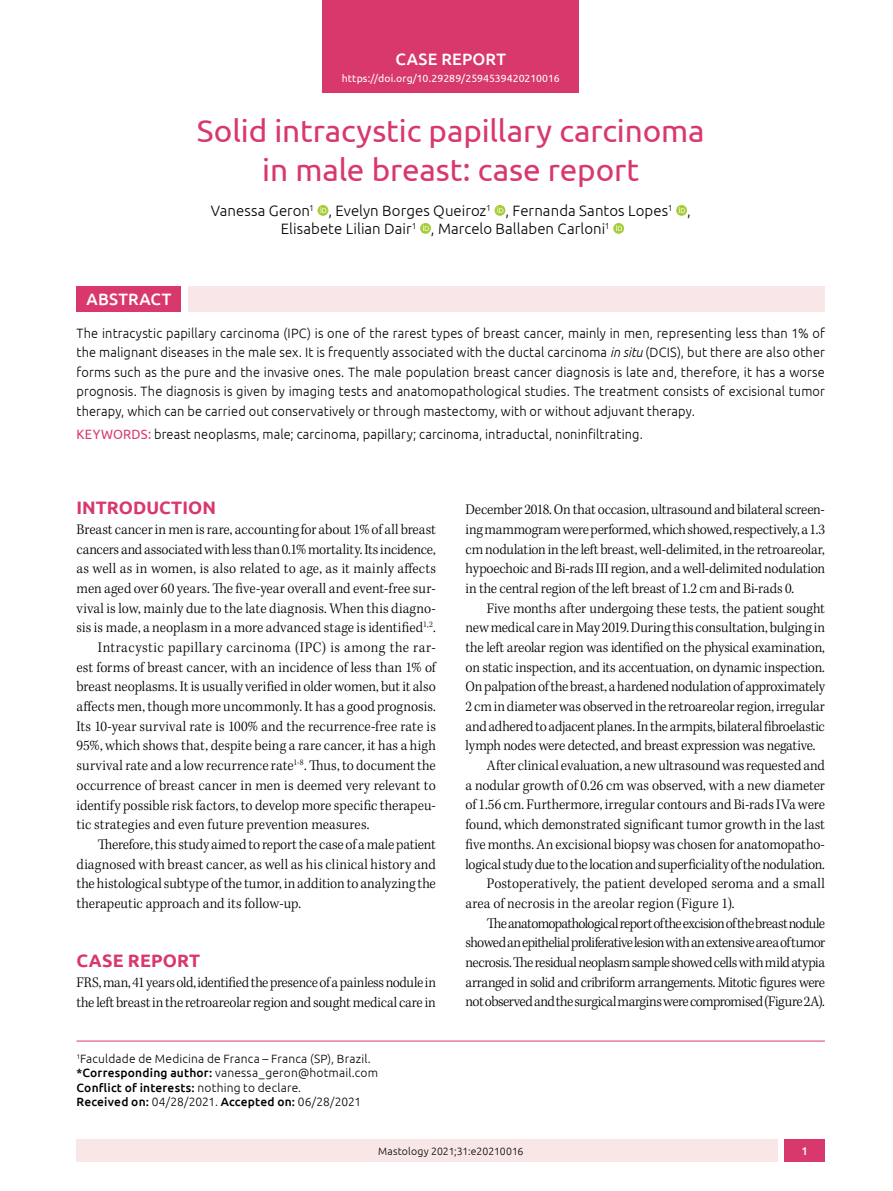
<style>
.page{position:relative;width:893px;height:1191px;background:#fff}
.page>*{position:absolute;margin:0;border:0;box-sizing:border-box;transform-origin:0 0}
.t1{font:31.5px/39px "Ubuntu";letter-spacing:-.005em;color:#d8386c;text-align:center}
.t2{font:700 18px "Ubuntu";letter-spacing:.005em;color:#d8386c}
.t3{font:500 16.5px "Ubuntu";letter-spacing:.015em;color:#fff}
.t4{font:300 15px/19.6px "Kepler Std";letter-spacing:-.005em;color:#000;scale:.95 1}
.t5{font:300 15px/18px "Ubuntu";letter-spacing:.005em;color:#000}
.t6{font:300 15px "Kepler Std";letter-spacing:-.04em;color:#000;scale:.95 1}
.t7{font:300 15px "Kepler Std";letter-spacing:-.03em;color:#000;scale:.95 1}
.t8{font:300 15px "Kepler Std";letter-spacing:-.025em;color:#000;scale:.95 1}
.t9{font:300 15px "Kepler Std";letter-spacing:-.045em;color:#000;scale:.95 1}
.t10{font:300 15px "Kepler Std";letter-spacing:-.035em;color:#000;scale:.95 1}
.t11{font:300 15px "Kepler Std";letter-spacing:.015em;color:#000;scale:.95 1}
.t12{font:300 15px "Kepler Std";letter-spacing:.035em;color:#000;scale:.95 1}
.t13{font:300 13.5px/19.5px "Ubuntu";letter-spacing:.01em;color:#000;text-align:justify;scale:.95 1}
.t14{font:300 12px/14.4px "Ubuntu";letter-spacing:.015em;color:#000}
.t15{font:500 11.25px "Ubuntu";color:#fff}
.t16{font:10.5px "Ubuntu";color:#fff}
.t17{font:300 10.5px "Ubuntu";color:#000}
.s1{font-style:italic}
.s2{font-weight:400;color:#d8386c}
.s3{font-weight:500}
</style>
<div class="page">
<div style="left:77px;top:1139px;width:701px;height:23px;background:#f9e7e7"></div>
<div style="left:785px;top:1139px;width:40px;height:23px;background:#d8386c"></div>
<div style="left:318px;top:205px;width:10px;height:11px;background:#a6ce39;border-radius:50%"></div>
<svg style="left:320px;top:207px;width:6px;height:6px"></svg>
<div style="left:495px;top:205px;width:10px;height:11px;background:#a6ce39;border-radius:50%"></div>
<svg style="left:497px;top:207px;width:6px;height:6px"></svg>
<div style="left:676px;top:205px;width:11px;height:11px;background:#a6ce39;border-radius:50%"></div>
<svg style="left:679px;top:207px;width:6px;height:6px"></svg>
<div style="left:420px;top:223px;width:11px;height:11px;background:#a6ce39;border-radius:50%"></div>
<svg style="left:423px;top:225px;width:6px;height:6px"></svg>
<div style="left:613px;top:223px;width:11px;height:11px;background:#a6ce39;border-radius:50%"></div>
<svg style="left:616px;top:225px;width:6px;height:6px"></svg>
<hr style="left:77px;top:1040px;width:748px;height:1px;background:#d8386c">
<div style="left:77px;top:286px;width:104px;height:26px;background:#d8386c"></div>
<div style="left:188px;top:286px;width:637px;height:26px;background:#f9e7e7"></div>
<div style="left:322px;top:0;width:257px;height:92px;background:#d8386c"></div>
<p class="t3" style="left:396px;top:49px;width:112px">CASE REPORT</p>
<p class="t16" style="left:342px;top:72px;width:219px">https://doi.org/10.29289/2594539420210016</p>
<h1 class="t1" style="left:197px;top:110px;width:509px">Solid intracystic papillary carcinoma in male breast: case report</h1>
<p class="t5" style="left:281px;top:201px;width:411px;text-indent:-70px">Vanessa Geron<sup>1</sup> , Evelyn Borges Queiroz<sup>1</sup> , Fernanda Santos Lopes<sup>1</sup> ,<br>Elisabete Lilian Dair<sup>1</sup> , Marcelo Ballaben Carloni<sup>1</sup></p>
<p class="t3" style="left:87px;top:289px;width:86px">ABSTRACT</p>
<p class="t13" style="left:77px;top:323px;width:789px">The intracystic papillary carcinoma (IPC) is one of the rarest types of breast cancer, mainly in men, representing less than 1% of the malignant diseases in the male sex. It is frequently associated with the ductal carcinoma <span class="s1">in situ</span> (DCIS), but there are also other forms such as the pure and the invasive ones. The male population breast cancer diagnosis is late and, therefore, it has a worse prognosis. The diagnosis is given by imaging tests and anatomopathological studies. The treatment consists of excisional tumor therapy, which can be carried out conservatively or through mastectomy, with or without adjuvant therapy.</p>
<p class="t13" style="left:77px;top:424px;width:598px"><span class="s2">KEYWORDS:</span> breast neoplasms, male; carcinoma, papillary; carcinoma, intraductal, noninfiltrating.</p>
<p class="t2" style="left:77px;top:497px;width:141px">INTRODUCTION</p>
<p class="t4" style="left:77px;top:520px;width:380px">Breast cancer in men is rare, accounting for about 1% of all breast</p>
<p class="t4" style="left:77px;top:539px;width:380px">cancers and associated with less than 0.1% mortality. Its incidence,</p>
<p class="t11" style="left:77px;top:560px;width:380px">as well as in women, is also related to age, as it mainly affects</p>
<p class="t4" style="left:77px;top:579px;width:380px">men aged over 60 years. The five-year overall and event-free sur-</p>
<p class="t4" style="left:77px;top:599px;width:380px">vival is low, mainly due to the late diagnosis. When this diagno-</p>
<p class="t4" style="left:77px;top:618px;width:380px">sis is made, a neoplasm in a more advanced stage is identified<sup>1,2</sup>.</p>
<p class="t12" style="left:98px;top:639px;width:357px">Intracystic papillary carcinoma (IPC) is among the rar-</p>
<p class="t4" style="left:77px;top:658px;width:380px">est forms of breast cancer, with an incidence of less than 1% of</p>
<p class="t4" style="left:77px;top:677px;width:380px">breast neoplasms. It is usually verified in older women, but it also</p>
<p class="t4" style="left:77px;top:697px;width:380px">affects men, though more uncommonly. It has a good prognosis.</p>
<p class="t4" style="left:77px;top:717px;width:380px">Its 10-year survival rate is 100% and the recurrence-free rate is</p>
<p class="t4" style="left:77px;top:736px;width:380px">95%, which shows that, despite being a rare cancer, it has a high</p>
<p class="t4" style="left:77px;top:756px;width:380px">survival rate and a low recurrence rate<sup>1-8</sup>. Thus, to document the</p>
<p class="t4" style="left:77px;top:776px;width:380px">occurrence of breast cancer in men is deemed very relevant to</p>
<p class="t4" style="left:77px;top:795px;width:380px">identify possible risk factors, to develop more specific therapeu-</p>
<p class="t4" style="left:77px;top:815px;width:310px">tic strategies and even future prevention measures.</p>
<p class="t4" style="left:98px;top:835px;width:357px">Therefore, this study aimed to report the case of a male patient</p>
<p class="t4" style="left:77px;top:854px;width:380px">diagnosed with breast cancer, as well as his clinical history and</p>
<p class="t4" style="left:77px;top:874px;width:380px">the histological subtype of the tumor, in addition to analyzing the</p>
<p class="t4" style="left:77px;top:894px;width:238px">therapeutic approach and its follow-up.</p>
<p class="t2" style="left:77px;top:949px;width:125px">CASE REPORT</p>
<p class="t4" style="left:77px;top:973px;width:380px">FRS, man, 41 years old, identified the presence of a painless nodule in the left breast in the retroareolar region and sought medical care in</p>
<p class="t14" style="left:77px;top:1051px;width:303px"><sup>1</sup>Faculdade de Medicina de Franca – Franca (SP), Brazil. <span class="s3">*Corresponding author:</span> vanessa_geron@hotmail.com <span class="s3">Conflict of interests:</span> nothing to declare.<br><span class="s3">Received on:</span> 04/28/2021. <span class="s3">Accepted on:</span> 06/28/2021</p>
<p class="t4" style="left:466px;top:500px;width:380px;text-align:justify">December 2018. On that occasion, ultrasound and bilateral screen&shy;ing mammogram were performed, which showed, respectively, a 1.3 cm nodulation in the left breast, well-delimited, in the retroareolar, hypoechoic and Bi-rads III region, and a well-delimited nodulation in the central region of the left breast of 1.2 cm and Bi-rads 0.</p>
<p class="t4" style="left:487px;top:598px;width:357px">Five months after undergoing these tests, the patient sought</p>
<p class="t4" style="left:466px;top:618px;width:380px">new medical care in May 2019. During this consultation, bulging in</p>
<p class="t4" style="left:466px;top:638px;width:380px">the left areolar region was identified on the physical examination,</p>
<p class="t4" style="left:466px;top:658px;width:380px">on static inspection, and its accentuation, on dynamic inspection.</p>
<p class="t4" style="left:466px;top:677px;width:380px">On palpation of the breast, a hardened nodulation of approximately</p>
<p class="t4" style="left:466px;top:697px;width:380px">2 cm in diameter was observed in the retroareolar region, irregular</p>
<p class="t4" style="left:466px;top:717px;width:380px">and adhered to adjacent planes. In the armpits, bilateral fibroelastic</p>
<p class="t4" style="left:466px;top:736px;width:370px">lymph nodes were detected, and breast expression was negative.</p>
<p class="t4" style="left:487px;top:756px;width:357px">After clinical evaluation, a new ultrasound was requested and</p>
<p class="t4" style="left:466px;top:776px;width:380px">a nodular growth of 0.26 cm was observed, with a new diameter</p>
<p class="t4" style="left:466px;top:795px;width:380px">of 1.56 cm. Furthermore, irregular contours and Bi-rads IVa were</p>
<p class="t4" style="left:466px;top:815px;width:380px">found, which demonstrated significant tumor growth in the last</p>
<p class="t4" style="left:466px;top:835px;width:380px">five months. An excisional biopsy was chosen for anatomopatho-</p>
<p class="t4" style="left:466px;top:854px;width:380px">logical study due to the location and superficiality of the nodulation.</p>
<p class="t4" style="left:487px;top:874px;width:357px">Postoperatively, the patient developed seroma and a small</p>
<p class="t4" style="left:466px;top:894px;width:285px">area of necrosis in the areolar region (Figure 1).</p>
<p class="t9" style="left:487px;top:914px;width:357px">The anatomopathological report of the excision of the breast nodule</p>
<p class="t6" style="left:466px;top:934px;width:380px">showed an epithelial proliferative lesion with an extensive area of tumor</p>
<p class="t7" style="left:466px;top:954px;width:380px">necrosis. The residual neoplasm sample showed cells with mild atypia</p>
<p class="t8" style="left:466px;top:973px;width:380px">arranged in solid and cribriform arrangements. Mitotic figures were</p>
<p class="t10" style="left:466px;top:993px;width:380px">not observed and the surgical margins were compromised (Figure 2A).</p>
<p class="t17" style="left:378px;top:1144px;width:147px">Mastology 2021;31:e20210016</p>
<p class="t15" style="left:802px;top:1143px;width:8px">1</p>
</div>
